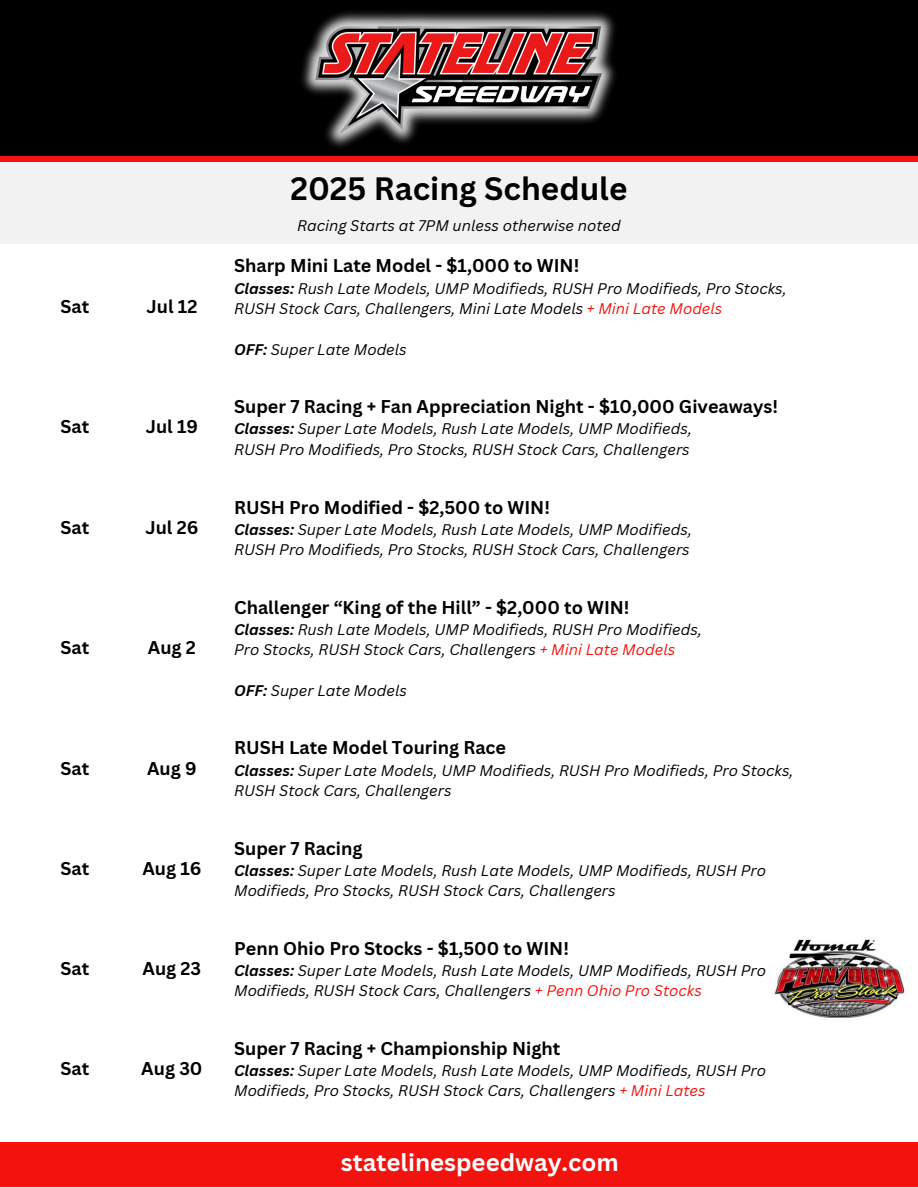
<style>
.page{position:relative;width:918px;height:1188px;background:#fff}
.page>*{position:absolute;margin:0;border:0;box-sizing:border-box;transform-origin:0 0}
.t1{font:700 31.5px "Canva Sans";color:#000}
.t2{font:700 24px "Canva Sans";color:#fff}
.t3{font:700 18px "Canva Sans";color:#000}
.t4{font:italic 15px/20.2px "Canva Sans";color:#000}
.s1{font-weight:700}
.s2{color:#f3130e}
</style>
<div class="page">
<img style="left:770px;top:939px;width:135px;height:79px">
<div style="left:0;top:0;width:918px;height:159px;background:#000"></div>
<img style="left:302px;top:12px;width:313px;height:135px">
<div style="left:0;top:162px;width:918px;height:82px;background:#f2f2f2"></div>
<div style="left:0;top:1142px;width:918px;height:45px;background:#f3130e"></div>
<div style="left:0;top:156px;width:918px;height:5px;background:#f3130e"></div>
<p class="t3" style="left:61px;top:294px;width:30px">Sat</p>
<h1 class="t3" style="left:146px;top:294px;width:52px">Jul 12</h1>
<p class="t3" style="left:61px;top:414px;width:30px">Sat</p>
<p class="t3" style="left:146px;top:414px;width:54px">Jul 19</p>
<p class="t3" style="left:61px;top:515px;width:30px">Sat</p>
<p class="t3" style="left:145px;top:515px;width:55px">Jul 26</p>
<p class="t3" style="left:61px;top:635px;width:30px">Sat</p>
<p class="t3" style="left:148px;top:635px;width:50px">Aug 2</p>
<p class="t3" style="left:61px;top:756px;width:30px">Sat</p>
<p class="t3" style="left:147px;top:756px;width:51px">Aug 9</p>
<p class="t3" style="left:61px;top:856px;width:30px">Sat</p>
<p class="t3" style="left:142px;top:856px;width:61px">Aug 16</p>
<p class="t3" style="left:61px;top:956px;width:30px">Sat</p>
<p class="t3" style="left:143px;top:956px;width:60px">Aug 23</p>
<p class="t3" style="left:61px;top:1056px;width:30px">Sat</p>
<p class="t3" style="left:141px;top:1056px;width:63px">Aug 30</p>
<p class="t1" style="left:290px;top:166px;width:339px">2025 Racing Schedule</p>
<p class="t4" style="left:297px;top:215px;width:325px">Racing Starts at 7PM unless otherwise noted</p>
<p class="t3" style="left:234px;top:253px;width:347px">Sharp Mini Late Model - $1,000 to WIN!</p>
<p class="t4" style="left:234px;top:278px;width:554px"><span class="s1">Classes:</span> Rush Late Models, UMP Modifieds, RUSH Pro Modifieds, Pro Stocks,<br>RUSH Stock Cars, Challengers, Mini Late Models <span class="s2">+ Mini Late Models</span></p>
<p class="t4" style="left:234px;top:339px;width:174px"><span class="s1">OFF:</span> Super Late Models</p>
<p class="t3" style="left:234px;top:394px;width:545px">Super 7 Racing + Fan Appreciation Night - $10,000 Giveaways!</p>
<p class="t4" style="left:234px;top:418px;width:459px"><span class="s1">Classes:</span> Super Late Models, Rush Late Models, UMP Modifieds,<br>RUSH Pro Modifieds, Pro Stocks, RUSH Stock Cars, Challengers</p>
<p class="t3" style="left:234px;top:494px;width:317px">RUSH Pro Modified - $2,500 to WIN!</p>
<p class="t4" style="left:234px;top:519px;width:459px"><span class="s1">Classes:</span> Super Late Models, Rush Late Models, UMP Modifieds,<br>RUSH Pro Modifieds, Pro Stocks, RUSH Stock Cars, Challengers</p>
<p class="t3" style="left:234px;top:595px;width:397px">Challenger “King of the Hill” - $2,000 to WIN!</p>
<p class="t4" style="left:234px;top:619px;width:469px"><span class="s1">Classes:</span> Rush Late Models, UMP Modifieds, RUSH Pro Modifieds,<br>Pro Stocks, RUSH Stock Cars, Challengers <span class="s2">+ Mini Late Models</span></p>
<p class="t4" style="left:234px;top:680px;width:174px"><span class="s1">OFF:</span> Super Late Models</p>
<p class="t3" style="left:234px;top:735px;width:273px">RUSH Late Model Touring Race</p>
<p class="t4" style="left:234px;top:760px;width:561px"><span class="s1">Classes:</span> Super Late Models, UMP Modifieds, RUSH Pro Modifieds, Pro Stocks,<br>RUSH Stock Cars, Challengers</p>
<p class="t3" style="left:234px;top:835px;width:130px">Super 7 Racing</p>
<p class="t4" style="left:234px;top:860px;width:533px"><span class="s1">Classes:</span> Super Late Models, Rush Late Models, UMP Modifieds, RUSH Pro<br>Modifieds, Pro Stocks, RUSH Stock Cars, Challengers</p>
<p class="t3" style="left:234px;top:935px;width:336px">Penn Ohio Pro Stocks - $1,500 to WIN!</p>
<p class="t4" style="left:234px;top:960px;width:533px"><span class="s1">Classes:</span> Super Late Models, Rush Late Models, UMP Modifieds, RUSH Pro<br>Modifieds, RUSH Stock Cars, Challengers <span class="s2">+ Penn Ohio Pro Stocks</span></p>
<p class="t3" style="left:234px;top:1036px;width:328px">Super 7 Racing + Championship Night</p>
<p class="t4" style="left:234px;top:1060px;width:533px"><span class="s1">Classes:</span> Super Late Models, Rush Late Models, UMP Modifieds, RUSH Pro<br>Modifieds, Pro Stocks, RUSH Stock Cars, Challengers <span class="s2">+ Mini Lates</span></p>
<p class="t2" style="left:341px;top:1145px;width:279px">statelinespeedway.com</p>
</div>
